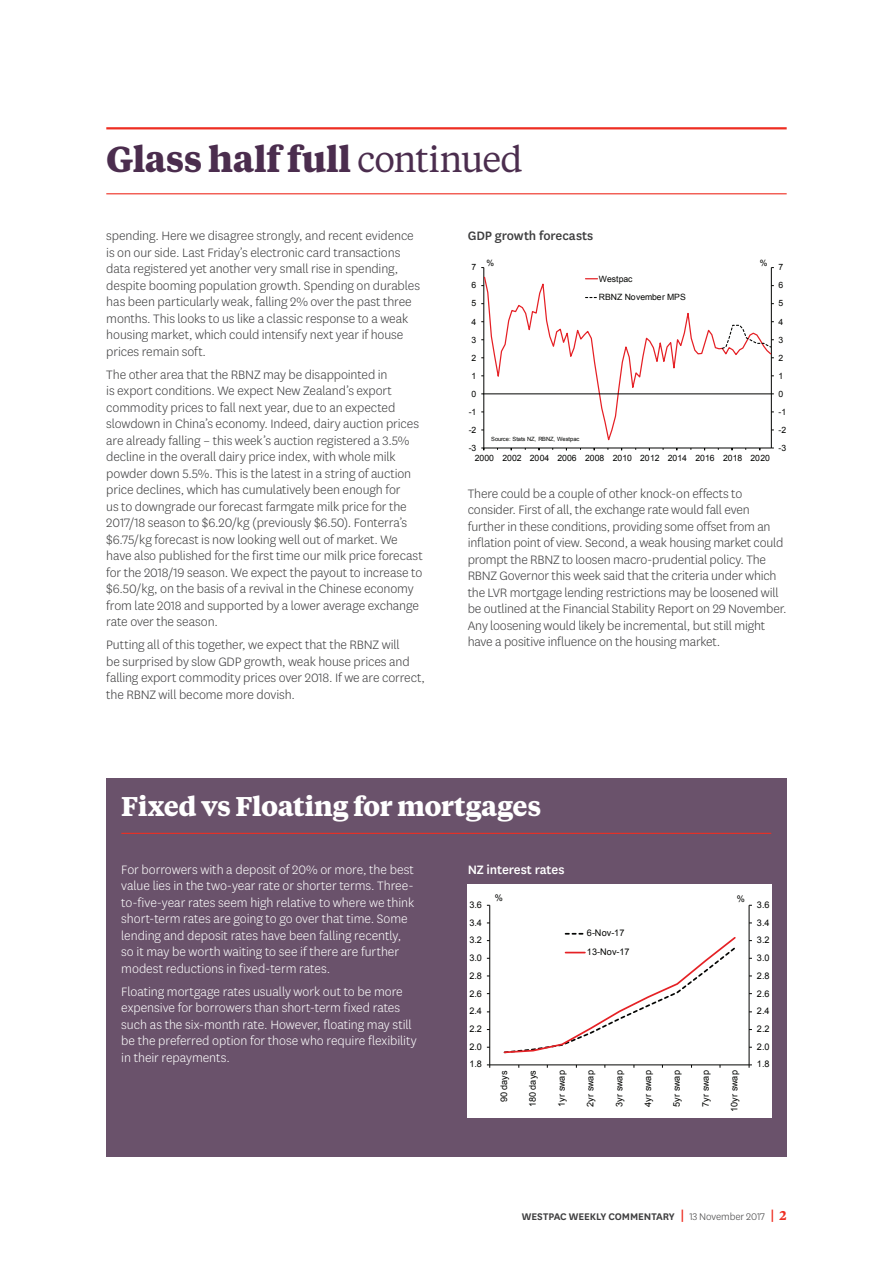
<style>
.page{position:relative;width:893px;height:1263px;background:#fff}
.page>*{position:absolute;margin:0;border:0;box-sizing:border-box;transform-origin:0 0}
.t1{font:700 36px "Tiempos Text";letter-spacing:-.015em;color:#4b2d4e}
.t2{font:700 27px "Tiempos Text";letter-spacing:-.015em;color:#fff}
.t3{font:300 14.25px/16.5px "National LF";letter-spacing:-.01em;color:#3e3e3f}
.t4{font:300 14.25px/16.5px "National LF";letter-spacing:-.005em;color:#fff}
.t5{font:500 14.25px "National LF";letter-spacing:-.005em;color:#3e3e3f}
.t6{font:500 14.25px "National LF";letter-spacing:-.01em;color:#fff}
.t7{font:600 11.25px "National LF";letter-spacing:-.005em;color:#3e3e3f}
.t8{font:9.15px/19.2px "Arial";letter-spacing:.005em;color:#040503}
.t9{font:8.7px/18.8px "Arial";letter-spacing:-.015em;color:#040503}
.t10{font:5.7px "Arial";color:#040503}
.s1{font-weight:400}
.s2{font-family:"Tiempos Text";font-size:13.5px;color:#ee2e22}
.s3{font-weight:300}
.s4{font-family:"Tiempos Text";font-size:12.75px;color:#ee2e22}
</style>
<div class="page">
<div style="left:106px;top:778px;width:681px;height:379px;background:#6a526b"></div>
<div style="left:468px;top:885px;width:303px;height:233px;background:#fff"></div>
<hr style="left:749px;top:905px;width:1px;height:160px;background:#040503">
<hr style="left:489px;top:905px;width:1px;height:160px;background:#040503">
<hr style="left:490px;top:1064px;width:259px;height:1px;background:#040503">
<svg style="left:503px;top:933px;width:233px;height:121px"></svg>
<hr style="left:121px;top:833px;width:650px;height:1px;background:#ee2e22">
<hr style="left:106px;top:127px;width:681px;height:2px;background:#ee2e22">
<hr style="left:106px;top:193px;width:681px;height:1px;background:#ee2e22">
<hr style="left:771px;top:268px;width:1px;height:180px;background:#040503">
<hr style="left:484px;top:268px;width:1px;height:180px;background:#040503">
<hr style="left:484px;top:448px;width:287px;height:1px;background:#040503">
<svg style="left:484px;top:276px;width:287px;height:168px"></svg>
<svg style="left:721px;top:321px;width:53px;height:29px"></svg>
<svg style="left:585px;top:278px;width:12px;height:1px"></svg>
<svg style="left:585px;top:297px;width:12px;height:1px"></svg>
<hr style="left:483px;top:394px;width:289px;height:1px;background:#040503">
<h1 class="t1" style="left:106px;top:134px;width:418px">Glass half full <span class="s1">continued</span></h1>
<p class="t3" style="left:106px;top:227px;width:315px">spending. Here we disagree strongly, and recent evidence is on our side. Last Friday’s electronic card transactions data registered yet another very small rise in spending, despite booming population growth. Spending on durables has been particularly weak, falling 2% over the past three months. This looks to us like a classic response to a weak housing market, which could intensify next year if house prices remain soft.</p>
<p class="t3" style="left:106px;top:366px;width:318px">The other area that the RBNZ may be disappointed in<br>is export conditions. We expect New Zealand’s export commodity prices to fall next year, due to an expected slowdown in China’s economy. Indeed, dairy auction prices are already falling – this week’s auction registered a 3.5% decline in the overall dairy price index, with whole milk powder down 5.5%. This is the latest in a string of auction price declines, which has cumulatively been enough for<br>us to downgrade our forecast farmgate milk price for the 2017/18 season to $6.20/kg (previously $6.50). Fonterra’s $6.75/kg forecast is now looking well out of market. We have also published for the first time our milk price forecast for the 2018/19 season. We expect the payout to increase to $6.50/kg, on the basis of a revival in the Chinese economy from late 2018 and supported by a lower average exchange rate over the season.</p>
<p class="t3" style="left:106px;top:636px;width:320px">Putting all of this together, we expect that the RBNZ will<br>be surprised by slow GDP growth, weak house prices and falling export commodity prices over 2018. If we are correct, the RBNZ will become more dovish.</p>
<p class="t5" style="left:468px;top:226px;width:127px">GDP growth forecasts</p>
<p class="t9" style="left:472px;top:258px;width:6px">7</p>
<p class="t9" style="left:472px;top:276px;width:6px">6</p>
<p class="t9" style="left:472px;top:294px;width:6px">5</p>
<p class="t9" style="left:487px;top:253px;width:9px">%</p>
<p class="t9" style="left:760px;top:253px;width:9px">%</p>
<p class="t9" style="left:599px;top:269px;width:88px">Westpac<br>RBNZ November MPS</p>
<p class="t9" style="left:779px;top:258px;width:6px">7</p>
<p class="t9" style="left:779px;top:276px;width:6px">6</p>
<p class="t9" style="left:779px;top:294px;width:6px">5</p>
<p class="t9" style="left:472px;top:312px;width:6px">4</p>
<p class="t9" style="left:779px;top:312px;width:6px">4</p>
<p class="t9" style="left:472px;top:330px;width:6px">3</p>
<p class="t9" style="left:779px;top:330px;width:6px">3</p>
<p class="t9" style="left:472px;top:348px;width:6px">2</p>
<p class="t9" style="left:779px;top:348px;width:6px">2</p>
<p class="t9" style="left:472px;top:366px;width:6px">1</p>
<p class="t9" style="left:779px;top:366px;width:6px">1</p>
<p class="t9" style="left:472px;top:384px;width:6px">0</p>
<p class="t9" style="left:779px;top:384px;width:6px">0</p>
<p class="t9" style="left:469px;top:402px;width:9px">-1</p>
<p class="t9" style="left:779px;top:402px;width:9px">-1</p>
<p class="t9" style="left:469px;top:420px;width:9px">-2</p>
<p class="t9" style="left:779px;top:420px;width:9px">-2</p>
<p class="t10" style="left:491px;top:435px;width:90px">Source: Stats NZ, RBNZ, Westpac</p>
<p class="t9" style="left:469px;top:438px;width:9px">-3</p>
<p class="t9" style="left:779px;top:438px;width:9px">-3</p>
<p class="t9" style="left:475px;top:449px;width:297px">2000 2002 2004 2006 2008 2010 2012 2014 2016 2018 2020</p>
<p class="t3" style="left:468px;top:485px;width:320px">There could be a couple of other knock-on effects to consider. First of all, the exchange rate would fall even further in these conditions, providing some offset from an inflation point of view. Second, a weak housing market could prompt the RBNZ to loosen macro-prudential policy. The RBNZ Governor this week said that the criteria under which the LVR mortgage lending restrictions may be loosened will be outlined at the Financial Stability Report on 29 November.<br>Any loosening would likely be incremental, but still might have a positive influence on the housing market.</p>
<h2 class="t2" style="left:121px;top:787px;width:422px">Fixed vs Floating for mortgages</h2>
<p class="t4" style="left:121px;top:861px;width:294px">For borrowers with a deposit of 20% or more, the best value lies in the two-year rate or shorter terms. Three&shy;to-five-year rates seem high relative to where we think short-term rates are going to go over that time. Some lending and deposit rates have been falling recently, so it may be worth waiting to see if there are further modest reductions in fixed-term rates.</p>
<p class="t4" style="left:121px;top:983px;width:297px">Floating mortgage rates usually work out to be more expensive for borrowers than short-term fixed rates such as the six-month rate. However, floating may still be the preferred option for those who require flexibility in their repayments.</p>
<p class="t6" style="left:468px;top:860px;width:98px">NZ interest rates</p>
<p class="t8" style="left:469px;top:895px;width:14px">3.6</p>
<p class="t8" style="left:469px;top:913px;width:14px">3.4</p>
<p class="t8" style="left:469px;top:930px;width:14px">3.2</p>
<p class="t8" style="left:469px;top:948px;width:14px">3.0</p>
<p class="t8" style="left:495px;top:888px;width:10px">%</p>
<p class="t8" style="left:737px;top:889px;width:10px">%</p>
<p class="t8" style="left:587px;top:923px;width:44px">6-Nov-17<br>13-Nov-17</p>
<p class="t8" style="left:757px;top:895px;width:14px">3.6</p>
<p class="t8" style="left:757px;top:913px;width:14px">3.4</p>
<p class="t8" style="left:757px;top:930px;width:14px">3.2</p>
<p class="t8" style="left:757px;top:948px;width:14px">3.0</p>
<p class="t8" style="left:469px;top:966px;width:14px">2.8</p>
<p class="t8" style="left:757px;top:966px;width:14px">2.8</p>
<p class="t8" style="left:469px;top:984px;width:14px">2.6</p>
<p class="t8" style="left:757px;top:984px;width:14px">2.6</p>
<p class="t8" style="left:469px;top:1001px;width:14px">2.4</p>
<p class="t8" style="left:757px;top:1001px;width:14px">2.4</p>
<p class="t8" style="left:469px;top:1019px;width:14px">2.2</p>
<p class="t8" style="left:757px;top:1019px;width:14px">2.2</p>
<p class="t8" style="left:469px;top:1037px;width:14px">2.0</p>
<p class="t8" style="left:757px;top:1037px;width:14px">2.0</p>
<p class="t8" style="left:469px;top:1055px;width:14px">1.8</p>
<p class="t8" style="left:757px;top:1055px;width:14px">1.8</p>
<p class="t8" style="left:494px;top:1102px;width:33px;rotate:-90deg">90 days</p>
<p class="t8" style="left:523px;top:1107px;width:39px;rotate:-90deg">180 days</p>
<p class="t8" style="left:552px;top:1107px;width:38px;rotate:-90deg">1yr swap</p>
<p class="t8" style="left:581px;top:1107px;width:38px;rotate:-90deg">2yr swap</p>
<p class="t8" style="left:610px;top:1107px;width:38px;rotate:-90deg">3yr swap</p>
<p class="t8" style="left:638px;top:1107px;width:38px;rotate:-90deg">4yr swap</p>
<p class="t8" style="left:667px;top:1107px;width:38px;rotate:-90deg">5yr swap</p>
<p class="t8" style="left:696px;top:1107px;width:38px;rotate:-90deg">7yr swap</p>
<p class="t8" style="left:725px;top:1112px;width:43px;rotate:-90deg">10yr swap</p>
<p class="t7" style="left:522px;top:1209px;width:266px">WESTPAC WEEKLY COMMENTARY <span class="s2">|</span> <span class="s3">13 November 2017</span> <span class="s2">|</span> <span class="s4">2</span></p>
</div>
